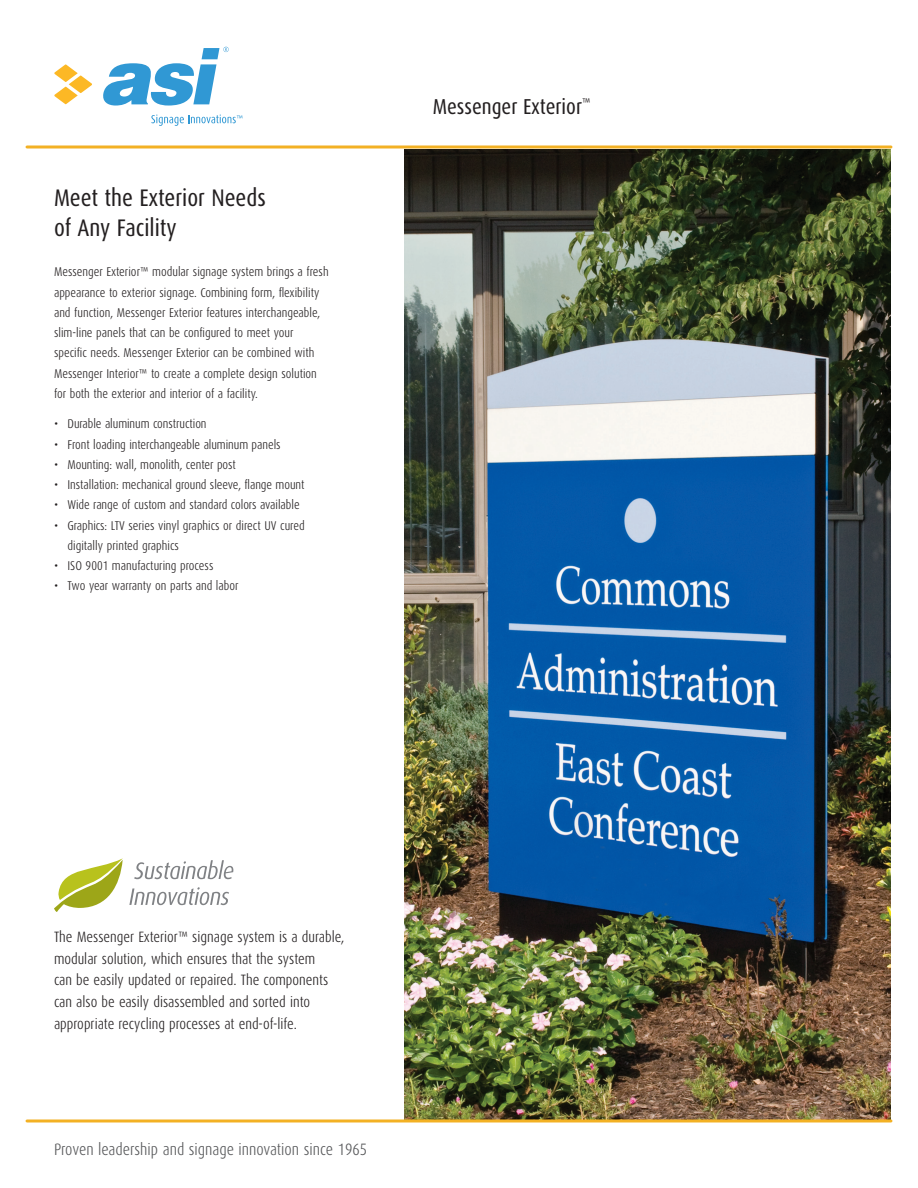
<style>
.page{position:relative;width:918px;height:1188px;background:#fff}
.page>*{position:absolute;margin:0;border:0;box-sizing:border-box;transform-origin:0 0}
.MOD_Body_Header{font:24px/30px "Dax Condensed";color:#231f20}
.MOD_Title{font:21.6px "Dax Condensed";color:#231f20}
.t1{font:300 16.5px "Dax Condensed";color:#57585a}
.PP_Green_Text{font:300 15px/21.8px "Dax Condensed";color:#231f20}
.MOD_Body_Copy{font:300 12.75px/20.2px "Dax Condensed";color:#231f20}
</style>
<div class="page">
<svg style="left:54px;top:858px;width:69px;height:54px"></svg>
<svg style="left:134px;top:860px;width:99px;height:19px"></svg>
<svg style="left:129px;top:887px;width:100px;height:18px"></svg>
<img style="left:405px;top:148px;width:486px;height:971px">
<svg style="left:54px;top:64px;width:38px;height:40px"></svg>
<svg style="left:103px;top:47px;width:126px;height:59px"></svg>
<svg style="left:151px;top:115px;width:91px;height:11px"></svg>
<hr style="left:27px;top:146px;width:864px;height:2px;background:#f3b124">
<hr style="left:27px;top:1119px;width:864px;height:3px;background:#f3b124">
<p class="MOD_Body_Header" style="left:54px;top:183px;width:213px">Meet the Exterior Needs of Any Facility</p>
<p class="MOD_Body_Copy" style="left:54px;top:262px;width:276px">Messenger Exterior™ modular signage system brings a fresh appearance to exterior signage. Combining form, flexibility and function, Messenger Exterior features interchangeable, slim-line panels that can be configured to meet your specific needs. Messenger Exterior can be combined with Messenger Interior™ to create a complete design solution for both the exterior and interior of a facility.</p>
<p class="MOD_Body_Copy" style="left:54px;top:414px;width:154px">• Durable aluminum construction</p>
<p class="MOD_Body_Copy" style="left:54px;top:434px;width:228px">• Front loading interchangeable aluminum panels</p>
<p class="MOD_Body_Copy" style="left:54px;top:455px;width:183px">• Mounting: wall, monolith, center post</p>
<p class="MOD_Body_Copy" style="left:54px;top:475px;width:252px">• Installation: mechanical ground sleeve, flange mount</p>
<p class="MOD_Body_Copy" style="left:54px;top:495px;width:247px">• Wide range of custom and standard colors available</p>
<p class="MOD_Body_Copy" style="left:68px;top:515px;width:239px;text-indent:-14px">• Graphics: LTV series vinyl graphics or direct UV cured digitally printed graphics</p>
<p class="MOD_Body_Copy" style="left:54px;top:556px;width:161px">• ISO 9001 manufacturing process</p>
<p class="MOD_Body_Copy" style="left:54px;top:576px;width:186px">• Two year warranty on parts and labor</p>
<p class="MOD_Title" style="left:433px;top:95px;width:159px">Messenger Exterior<sup>™</sup></p>
<p class="PP_Green_Text" style="left:54px;top:926px;width:292px">The Messenger Exterior™ signage system is a durable, modular solution, which ensures that the system<br>can be easily updated or repaired. The components can also be easily disassembled and sorted into appropriate recycling processes at end-of-life.</p>
<p class="t1" style="left:54px;top:1140px;width:315px">Proven leadership and signage innovation since 1965</p>
</div>
